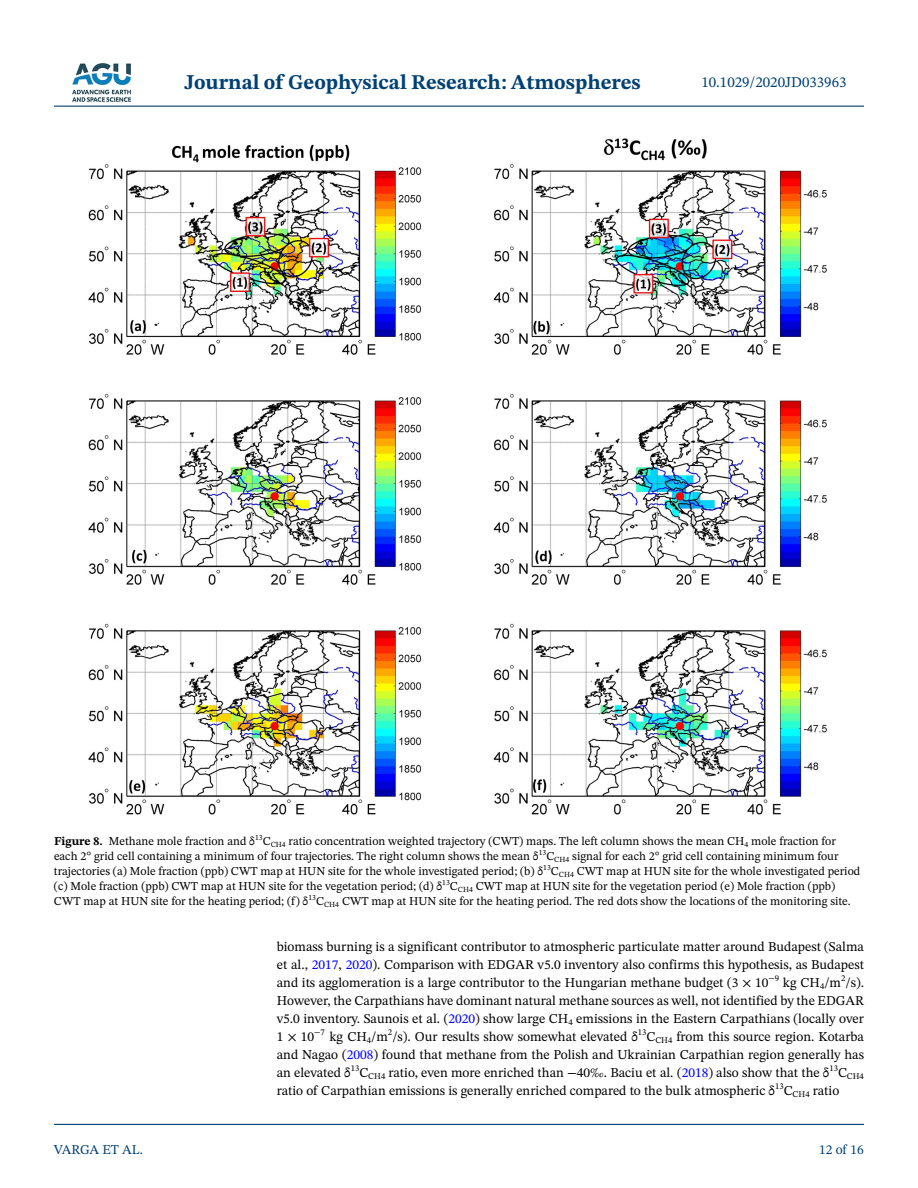
<style>
.page{position:relative;width:918px;height:1188px;background:#fff}
.page>*{position:absolute;margin:0;border:0;box-sizing:border-box;transform-origin:0 0}
.t1{font:700 21px "STIX Two Text";color:#004174}
.t2{font:15px "STIX Two Text";color:#004174}
.t3{font:13.5px/18px "STIX Two Text";color:#000;text-align:justify}
.t4{font:13.5px "STIX Two Text";color:#004174}
.t5{font:12px/15px "STIX Two Text";color:#000}
.t6{font:8.7px "STIX Two Text";color:#000}
.s1{font-weight:700}
.s2{color:#00f}
</style>
<div class="page">
<hr style="left:54px;top:106px;width:810px;height:1px;background:#004174">
<hr style="left:54px;top:1124px;width:810px;height:1px;background:#004174">
<img style="left:72px;top:63px;width:59px;height:39px">
<img style="left:88px;top:138px;width:739px;height:677px">
<h1 class="t1" style="left:184px;top:67px;width:458px">Journal of Geophysical Research: Atmospheres</h1>
<p class="t2" style="left:701px;top:72px;width:147px">10.1029/2020JD033963</p>
<p class="t5" style="left:54px;top:833px;width:808px"><span class="s1">Figure 8.</span> Methane mole fraction and δ<sup>13</sup>C<sub>CH4</sub> ratio concentration weighted trajectory (CWT) maps. The left column shows the mean CH<sub>4</sub> mole fraction for each 2° grid cell containing a minimum of four trajectories. The right column shows the mean δ<sup>13</sup>C<sub>CH4</sub> signal for each 2° grid cell containing minimum four trajectories (a) Mole fraction (ppb) CWT map at HUN site for the whole investigated period; (b) δ<sup>13</sup>C<sub>CH4</sub> CWT map at HUN site for the whole investigated period (c) Mole fraction (ppb) CWT map at HUN site for the vegetation period; (d) δ<sup>13</sup>C<sub>CH4</sub> CWT map at HUN site for the vegetation period (e) Mole fraction (ppb)<br>CWT map at HUN site for the heating period; (f) δ<sup>13</sup>C<sub>CH4</sub> CWT map at HUN site for the heating period. The red dots show the locations of the monitoring site.</p>
<p class="t4" style="left:54px;top:1140px;width:90px">VARGA ET AL.</p>
<p class="t3" style="left:277px;top:938px;width:589px">biomass burning is a significant contributor to atmospheric particulate matter around Budapest (Salma et al., <span class="s2">2017</span>, <span class="s2">2020</span>). Comparison with EDGAR v5.0 inventory also confirms this hypothesis, as Budapest and its agglomeration is a large contributor to the Hungarian methane budget (3 × 10<sup>−9</sup> kg CH<sub>4</sub>/m /s).</p>
<p class="t6" style="left:841px;top:972px;width:6px">2</p>
<p class="t3" style="left:277px;top:992px;width:589px">However, the Carpathians have dominant natural methane sources as well, not identified by the EDGAR v5.0 inventory. Saunois et al. (<span class="s2">2020</span>) show large CH<sub>4</sub> emissions in the Eastern Carpathians (locally over 1 × 10<sup>−7</sup> kg CH<sub>4</sub>/m<sup>2</sup>/s). Our results show somewhat elevated δ<sup>13</sup>C<sub>CH4</sub> from this source region. Kotarba and Nagao (<span class="s2">2008</span>) found that methane from the Polish and Ukrainian Carpathian region generally has an elevated δ<sup>13</sup>C<sub>CH4</sub> ratio, even more enriched than −40‰. Baciu et al. (<span class="s2">2018</span>) also show that the δ<sup>13</sup>C<sub>CH4 </sub>ratio of Carpathian emissions is generally enriched compared to the bulk atmospheric δ<sup>13</sup>C<sub>CH4</sub> ratio</p>
<p class="t4" style="left:819px;top:1140px;width:46px">12 of 16</p>
</div>
